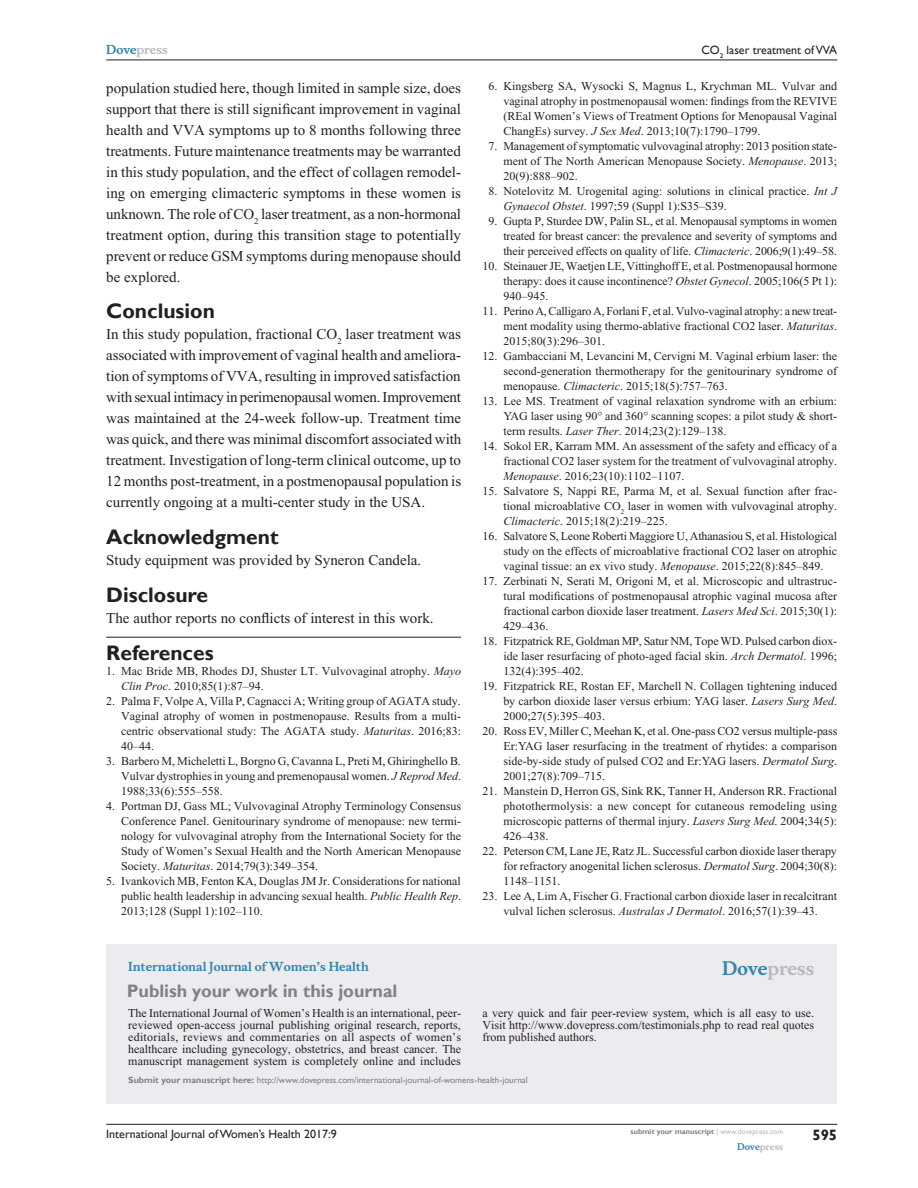
<style>
.page{position:relative;width:918px;height:1188px;background:#fff}
.page>*{position:absolute;margin:0;border:0;box-sizing:border-box;transform-origin:0 0}
.RefH{font:700 21px "Gill Sans";color:#231f20}
.PromBx-H1{font:700 18px "Gill Sans";color:#808285}
.PromBx-Brand{font:700 18px "Musee";color:#b8b9bc}
.TxF{font:15px/21px "Times New Roman";color:#231f20;text-align:justify}
.Tx{font:15px/21px "Times New Roman";letter-spacing:-.005em;color:#231f20;text-align:justify}
.t1{font:700 15px "Gill Sans";color:#231f20}
.RefNL2{font:12px/15px "Times New Roman";color:#231f20;text-align:justify}
.RefNL1{font:12px/15px "Times New Roman";color:#231f20;text-align:justify}
.PromBx-Tx{font:12px/12px "Times New Roman";letter-spacing:.005em;color:#231f20;text-align:justify}
.t2{font:12px "Gill Sans";color:#231f20}
.PromBx-JrnlName{font:700 12px "Musee";color:#3485ae}
.t3{font:700 12px "Musee";color:#b8b9bc}
.PromBx-SubmitMssWebA{font:9px "Gill Sans";color:#808285}
.t4{font:700 9px "Musee";color:#b8b9bc}
.t5{font:700 7.5px "Gill Sans";color:#808285}
.s1{color:#3485ae}
.s2{font-style:italic}
.s3{font-weight:700}
.s4{font-weight:400;color:#b8b9bc}
</style>
<div class="page">
<div style="left:106px;top:944px;width:731px;height:159px;background:#ececee"></div>
<hr style="left:106px;top:1124px;width:731px;height:1px;background:#231f20">
<hr style="left:106px;top:60px;width:731px;height:1px;background:#231f20">
<hr style="left:106px;top:637px;width:355px;height:1px;background:#231f20">
<p class="t3" style="left:106px;top:43px;width:63px"><span class="s1">Dove</span>press</p>
<p class="t2" style="left:701px;top:43px;width:137px">CO<sub>2</sub> laser treatment of VVA</p>
<p class="Tx" style="left:106px;top:77px;width:356px">population studied here, though limited in sample size, does support that there is still significant improvement in vaginal health and VVA symptoms up to 8 months following three treatments. Future maintenance treatments may be warranted in this study population, and the effect of collagen remodel&shy;ing on emerging climacteric symptoms in these women is unknown. The role of CO<sub>2</sub> laser treatment, as a non-hormonal treatment option, during this transition stage to potentially prevent or reduce GSM symptoms during menopause should be explored.</p>
<h1 class="RefH" style="left:106px;top:299px;width:110px">Conclusion</h1>
<p class="TxF" style="left:106px;top:324px;width:357px">In this study population, fractional CO<sub>2</sub> laser treatment was associated with improvement of vaginal health and ameliora&shy;tion of symptoms of VVA, resulting in improved satisfaction with sexual intimacy in perimenopausal women. Improvement was maintained at the 24-week follow-up. Treatment time was quick, and there was minimal discomfort associated with treatment. Investigation of long-term clinical outcome, up to 12 months post-treatment, in a postmenopausal population is currently ongoing at a multi-center study in the USA.</p>
<h1 class="RefH" style="left:106px;top:525px;width:174px">Acknowledgment</h1>
<p class="TxF" style="left:106px;top:550px;width:317px">Study equipment was provided by Syneron Candela.</p>
<h1 class="RefH" style="left:106px;top:583px;width:103px">Disclosure</h1>
<p class="TxF" style="left:106px;top:608px;width:329px">The author reports no conflicts of interest in this work.</p>
<p class="RefH" style="left:106px;top:640px;width:109px">References</p>
<p class="RefNL1" style="left:121px;top:664px;width:341px;text-indent:-15px">1. Mac Bride MB, Rhodes DJ, Shuster LT. Vulvovaginal atrophy. <span class="s2">Mayo<br>Clin Proc</span>. 2010;85(1):87–94.</p>
<p class="RefNL1" style="left:121px;top:694px;width:341px;text-indent:-15px">2. Palma F, Volpe A, Villa P, Cagnacci A; Writing group of AGATA study.<br>Vaginal atrophy of women in postmenopause. Results from a multi&shy;centric observational study: The AGATA study. <span class="s2">Maturitas</span>. 2016;83:<br>40–44.</p>
<p class="RefNL1" style="left:121px;top:754px;width:341px;text-indent:-15px">3. Barbero M, Micheletti L, Borgno G, Cavanna L, Preti M, Ghiringhello B.<br>Vulvar dystrophies in young and premenopausal women. <span class="s2">J Reprod Med</span>.<br>1988;33(6):555–558.</p>
<p class="RefNL1" style="left:121px;top:799px;width:341px;text-indent:-15px">4. Portman DJ, Gass ML; Vulvovaginal Atrophy Terminology Consensus Conference Panel. Genitourinary syndrome of menopause: new termi&shy;nology for vulvovaginal atrophy from the International Society for the Study of Women’s Sexual Health and the North American Menopause Society. <span class="s2">Maturitas</span>. 2014;79(3):349–354.</p>
<p class="RefNL1" style="left:121px;top:874px;width:341px;text-indent:-15px">5. Ivankovich MB, Fenton KA, Douglas JM Jr. Considerations for national public health leadership in advancing sexual health. <span class="s2">Public Health Rep</span>.<br>2013;128 (Suppl 1):102–110.</p>
<p class="RefNL2" style="left:503px;top:79px;width:335px;text-indent:-15px">6. Kingsberg SA, Wysocki S, Magnus L, Krychman ML. Vulvar and vaginal atrophy in postmenopausal women: findings from the REVIVE (REal Women’s Views of Treatment Options for Menopausal Vaginal ChangEs) survey. <span class="s2">J Sex Med</span>. 2013;10(7):1790–1799.</p>
<p class="RefNL2" style="left:503px;top:139px;width:335px;text-indent:-15px">7. Management of symptomatic vulvovaginal atrophy: 2013 position state&shy;ment of The North American Menopause Society. <span class="s2">Menopause</span>. 2013; 20(9):888–902.</p>
<p class="RefNL2" style="left:503px;top:184px;width:335px;text-indent:-15px">8. Notelovitz M. Urogenital aging: solutions in clinical practice. <span class="s2">Int J<br>Gynaecol Obstet</span>. 1997;59 (Suppl 1):S35–S39.</p>
<p class="RefNL2" style="left:503px;top:214px;width:335px;text-indent:-15px">9. Gupta P, Sturdee DW, Palin SL, et al. Menopausal symptoms in women treated for breast cancer: the prevalence and severity of symptoms and their perceived effects on quality of life. <span class="s2">Climacteric</span>. 2006;9(1):49–58.</p>
<p class="RefNL2" style="left:503px;top:259px;width:335px;text-indent:-21px">10. Steinauer JE, Waetjen LE, Vittinghoff E, et al. Postmenopausal hormone therapy: does it cause incontinence? <span class="s2">Obstet Gynecol</span>. 2005;106(5 Pt 1):<br>940–945.</p>
<p class="RefNL2" style="left:503px;top:304px;width:335px;text-indent:-21px">11. Perino A, Calligaro A, Forlani F, et al. Vulvo-vaginal atrophy: a new treat&shy;ment modality using thermo-ablative fractional CO2 laser. <span class="s2">Maturitas</span>.<br>2015;80(3):296–301.</p>
<p class="RefNL2" style="left:503px;top:349px;width:335px;text-indent:-21px">12. Gambacciani M, Levancini M, Cervigni M. Vaginal erbium laser: the second-generation thermotherapy for the genitourinary syndrome of menopause. <span class="s2">Climacteric</span>. 2015;18(5):757–763.</p>
<p class="RefNL2" style="left:503px;top:394px;width:335px;text-indent:-21px">13. Lee MS. Treatment of vaginal relaxation syndrome with an erbium:<br>YAG laser using 90 and 360 scanning scopes: a pilot study &amp; short&shy;term results. <span class="s2">Laser Ther</span>. 2014;23(2):129–138.</p>
<p class="RefNL2" style="left:503px;top:439px;width:335px;text-indent:-21px">14. Sokol ER, Karram MM. An assessment of the safety and efficacy of a fractional CO2 laser system for the treatment of vulvovaginal atrophy.<br><span class="s2">Menopause</span>. 2016;23(10):1102–1107.</p>
<p class="RefNL2" style="left:503px;top:484px;width:335px;text-indent:-21px">15. Salvatore S, Nappi RE, Parma M, et al. Sexual function after frac&shy;tional microablative CO<sub>2</sub> laser in women with vulvovaginal atrophy.<br><span class="s2">Climacteric</span>. 2015;18(2):219–225.</p>
<p class="RefNL2" style="left:503px;top:529px;width:335px;text-indent:-21px">16. Salvatore S, Leone Roberti Maggiore U, Athanasiou S, et al. Histological study on the effects of microablative fractional CO2 laser on atrophic vaginal tissue: an ex vivo study. <span class="s2">Menopause</span>. 2015;22(8):845–849.</p>
<p class="RefNL2" style="left:503px;top:574px;width:335px;text-indent:-21px">17. Zerbinati N, Serati M, Origoni M, et al. Microscopic and ultrastruc&shy;tural modifications of postmenopausal atrophic vaginal mucosa after fractional carbon dioxide laser treatment. <span class="s2">Lasers Med Sci</span>. 2015;30(1):<br>429–436.</p>
<p class="RefNL2" style="left:503px;top:634px;width:335px;text-indent:-21px">18. Fitzpatrick RE, Goldman MP, Satur NM, Tope WD. Pulsed carbon diox&shy;ide laser resurfacing of photo-aged facial skin. <span class="s2">Arch Dermatol</span>. 1996; 132(4):395–402.</p>
<p class="RefNL2" style="left:503px;top:679px;width:335px;text-indent:-21px">19. Fitzpatrick RE, Rostan EF, Marchell N. Collagen tightening induced by carbon dioxide laser versus erbium: YAG laser. <span class="s2">Lasers Surg Med</span>.<br>2000;27(5):395–403.</p>
<p class="RefNL2" style="left:503px;top:724px;width:335px;text-indent:-21px">20. Ross EV, Miller C, Meehan K, et al. One-pass CO2 versus multiple-pass Er:YAG laser resurfacing in the treatment of rhytides: a comparison side-by-side study of pulsed CO2 and Er:YAG lasers. <span class="s2">Dermatol Surg</span>.<br>2001;27(8):709–715.</p>
<p class="RefNL2" style="left:503px;top:784px;width:335px;text-indent:-21px">21. Manstein D, Herron GS, Sink RK, Tanner H, Anderson RR. Fractional photothermolysis: a new concept for cutaneous remodeling using microscopic patterns of thermal injury. <span class="s2">Lasers Surg Med</span>. 2004;34(5):<br>426–438.</p>
<p class="RefNL2" style="left:503px;top:844px;width:335px;text-indent:-21px">22. Peterson CM, Lane JE, Ratz JL. Successful carbon dioxide laser therapy for refractory anogenital lichen sclerosus. <span class="s2">Dermatol Surg</span>. 2004;30(8):<br>1148–1151.</p>
<p class="RefNL2" style="left:482px;top:889px;width:356px;text-align:center">23. Lee A, Lim A, Fischer G. Fractional carbon dioxide laser in recalcitrant vulval lichen sclerosus. <span class="s2">Australas J Dermatol</span>. 2016;57(1):39–43.</p>
<p class="PromBx-JrnlName" style="left:128px;top:959px;width:242px">International Journal of Women’s Health</p>
<p class="PromBx-H1" style="left:127px;top:980px;width:272px">Publish your work in this journal</p>
<p class="PromBx-Brand" style="left:722px;top:958px;width:94px"><span class="s1">Dove</span>press</p>
<p class="PromBx-Tx" style="left:128px;top:1007px;width:334px">The International Journal of Women’s Health is an international, peer&shy;reviewed open-access journal publishing original research, reports, editorials, reviews and commentaries on all aspects of women’s healthcare including gynecology, obstetrics, and breast cancer. The manuscript management system is completely online and includes</p>
<p class="PromBx-Tx" style="left:482px;top:1007px;width:333px">a very quick and fair peer-review system, which is all easy to use.<br>Visit http://www.dovepress.com/testimonials.php to read real quotes from published authors.</p>
<p class="PromBx-SubmitMssWebA" style="left:128px;top:1075px;width:401px"><span class="s3">Submit your manuscript here:</span> http://www.dovepress.com/international-journal-of-womens-health-journal</p>
<p class="t2" style="left:106px;top:1127px;width:232px">International Journal of Women’s Health 2017:9</p>
<p class="t5" style="left:631px;top:1127px;width:154px">submit your manuscript <span class="s4">| www.dovepress.com</span></p>
<p class="t4" style="left:737px;top:1141px;width:48px"><span class="s1">Dove</span>press</p>
<p class="t1" style="left:812px;top:1126px;width:26px">595</p>
</div>
